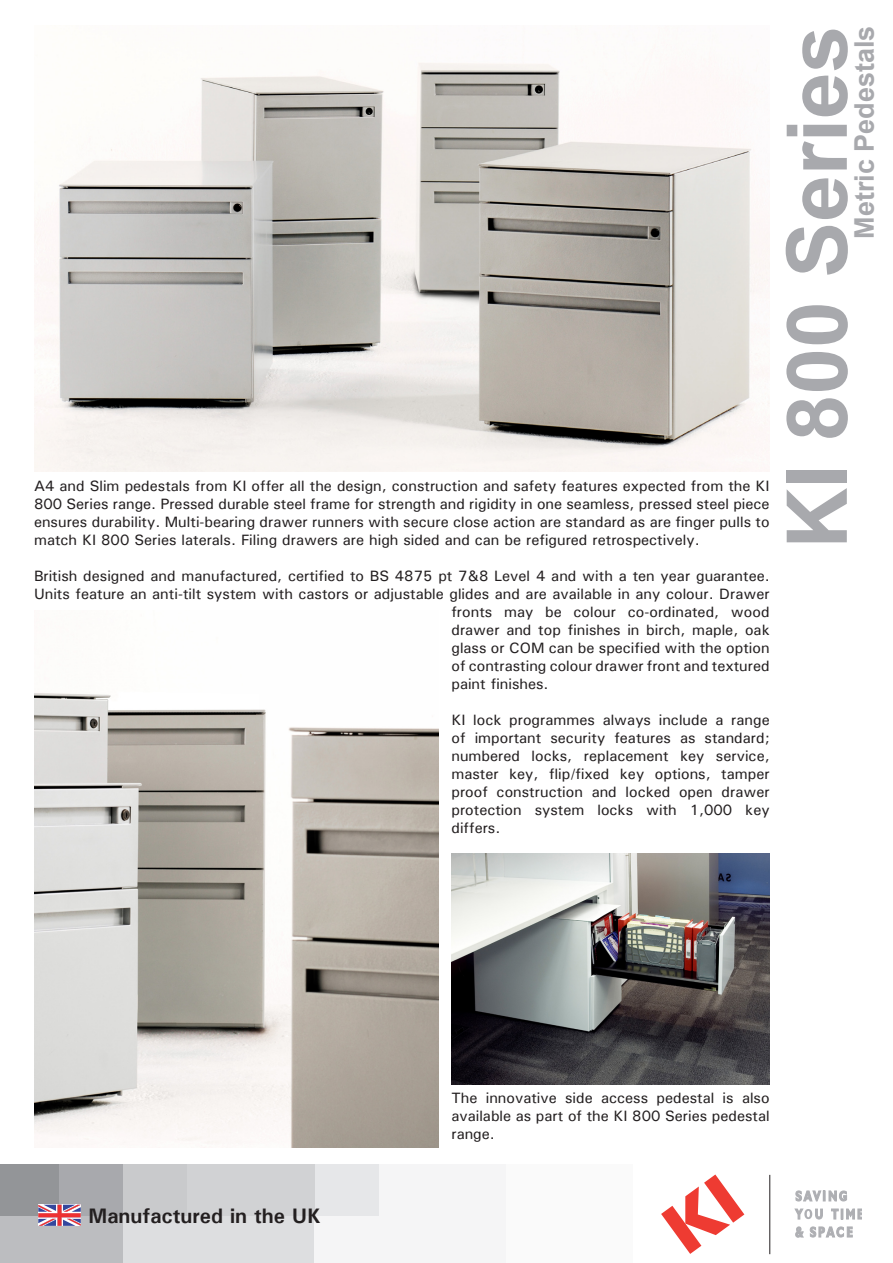
<style>
.page{position:relative;width:893px;height:1263px;background:#fff}
.page>*{position:absolute;margin:0;border:0;box-sizing:border-box;transform-origin:0 0}
.t1{font:700 84px "Arial";color:#a8a9ad}
.t2{font:700 27px "Arial";color:#a8a9ad}
.t3{font:700 21px "Univers";color:#231f20}
.t4{font:500 15px/18px "Univers";color:#231f20;text-align:justify}
</style>
<div class="page">
<img style="left:34px;top:63px;width:736px;height:408px">
<div style="left:123px;top:1215px;width:192px;height:48px;background:#dddee0"></div>
<div style="left:0;top:1215px;width:123px;height:48px;background:#bcbdc0"></div>
<div style="left:315px;top:1164px;width:191px;height:99px;background:#f5f5f6"></div>
<div style="left:315px;top:1164px;width:63px;height:51px;background:#e6e7e9"></div>
<div style="left:123px;top:1164px;width:64px;height:51px;background:#c9cacc"></div>
<div style="left:187px;top:1164px;width:128px;height:51px;background:#d1d2d4"></div>
<div style="left:0;top:1164px;width:60px;height:51px;background:#939598"></div>
<div style="left:60px;top:1164px;width:63px;height:51px;background:#a8a9ad"></div>
<div style="left:506px;top:1164px;width:128px;height:99px;background:#fafafa"></div>
<svg style="left:661px;top:1174px;width:83px;height:80px"></svg>
<hr style="left:769px;top:1175px;width:1px;height:79px;background:#231f20">
<svg style="left:795px;top:1227px;width:8px;height:10px"></svg>
<svg style="left:810px;top:1227px;width:42px;height:10px"></svg>
<svg style="left:795px;top:1209px;width:28px;height:10px"></svg>
<svg style="left:831px;top:1209px;width:31px;height:10px"></svg>
<svg style="left:796px;top:1191px;width:51px;height:10px"></svg>
<img style="left:34px;top:693px;width:405px;height:454px">
<img style="left:452px;top:853px;width:318px;height:231px">
<svg style="left:38px;top:1205px;width:43px;height:21px"></svg>
<p class="t4" style="left:34px;top:476px;width:737px">A4 and Slim pedestals from KI offer all the design, construction and safety features expected from the KI 800 Series range. Pressed durable steel frame for strength and rigidity in one seamless, pressed steel piece ensures durability. Multi-bearing drawer runners with secure close action are standard as are finger pulls to match KI 800 Series laterals. Filing drawers are high sided and can be refigured retrospectively.</p>
<p class="t4" style="left:34px;top:566px;width:737px">British designed and manufactured, certified to BS 4875 pt 7&amp;8 Level 4 and with a ten year guarantee.</p>
<p class="t4" style="left:34px;top:584px;width:737px">Units feature an anti-tilt system with castors or adjustable glides and are available in any colour. Drawer</p>
<p class="t4" style="left:451px;top:602px;width:320px">fronts may be colour co-ordinated, wood</p>
<p class="t4" style="left:451px;top:620px;width:320px">drawer and top finishes in birch, maple, oak</p>
<p class="t4" style="left:451px;top:638px;width:320px">glass or COM can be specified with the option</p>
<p class="t4" style="left:451px;top:656px;width:320px">of contrasting colour drawer front and textured</p>
<p class="t4" style="left:451px;top:674px;width:99px">paint finishes.</p>
<p class="t4" style="left:451px;top:710px;width:320px">KI lock programmes always include a range of important security features as standard; numbered locks, replacement key service, master key, flip/fixed key options, tamper proof construction and locked open drawer protection system locks with 1,000 key differs.</p>
<p class="t1" style="left:762px;top:549px;width:524px;rotate:-90deg">KI 800 Series</p>
<p class="t2" style="left:846px;top:239px;width:215px;rotate:-90deg">Metric Pedestals</p>
<p class="t3" style="left:88px;top:1202px;width:234px">Manufactured in the UK</p>
<p class="t4" style="left:451px;top:1088px;width:320px">The innovative side access pedestal is also available as part of the KI 800 Series pedestal range.</p>
</div>
